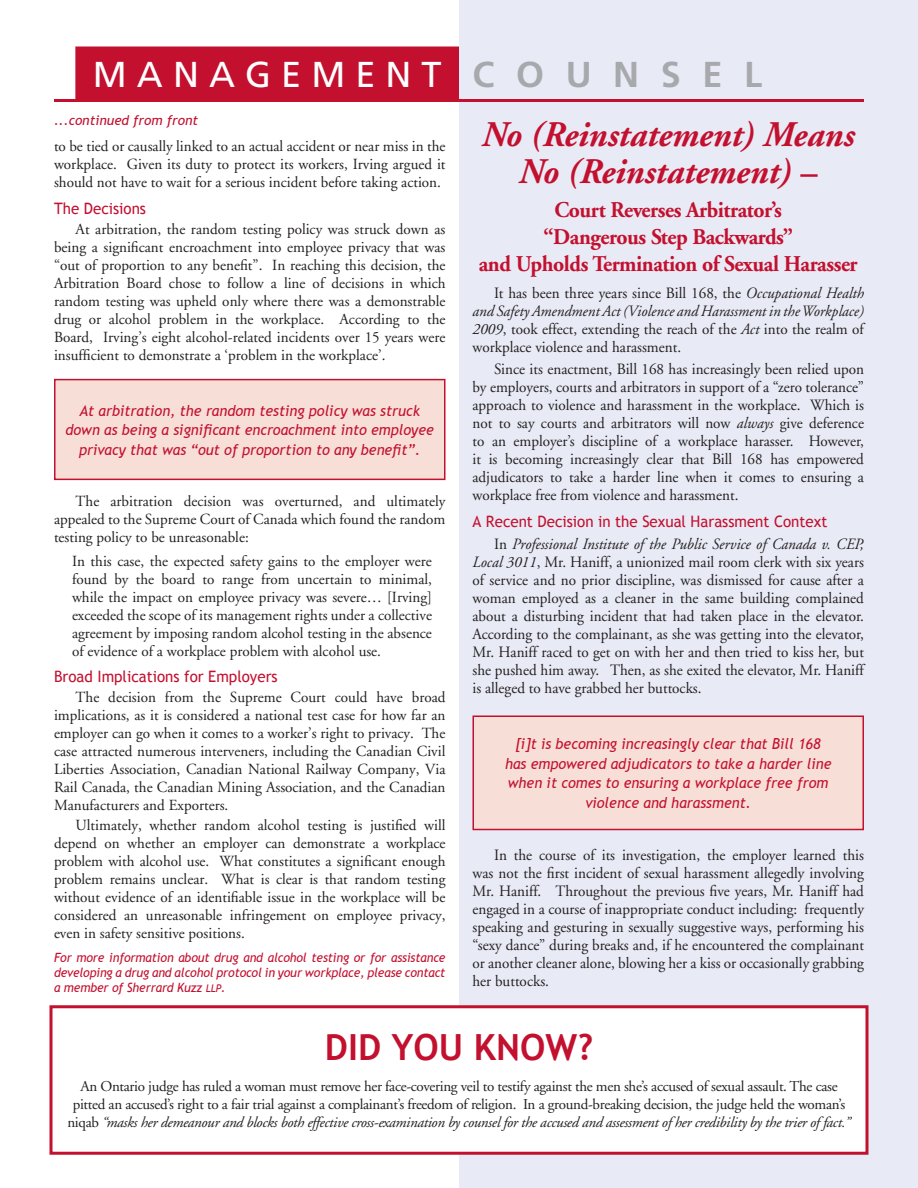
<style>
.page{position:relative;width:918px;height:1188px;background:#fff}
.page>*{position:absolute;margin:0;border:0;box-sizing:border-box;transform-origin:0 0}
.Main_Text{font:italic 700 36px/37.5px "Adobe Garamond";color:#c3102f;text-align:center;scale:.96 1}
.t1{font:36px "Frutiger";letter-spacing:.28em;color:#fff}
.t2{font:700 36px "Trebuchet MS";color:#c3102f}
.Main_Text-2{font:700 22.5px/27px "Adobe Garamond";letter-spacing:-.02em;color:#c3102f;text-align:center;scale:.96 1}
.Main_Text-3{font:15.75px/18px "Adobe Garamond";color:#231f20;text-align:justify;scale:.96 1}
.Red_Subheading_Text{font:15.75px "Trebuchet MS";color:#c3102f;scale:.96 1}
.Main_Text-4{font:15.45px/18px "Adobe Garamond";color:#231f20;text-align:justify}
.Main_Subheading_Text{font:15.45px/18px "Adobe Garamond";color:#231f20;text-align:justify}
.t3{font:15px/18px "Adobe Garamond";letter-spacing:-.02em;color:#231f20;text-align:center}
.Red_Subheading_Text-2{font:italic 15px/19.5px "Trebuchet MS";color:#c3102f;text-align:center;scale:.96 1}
.t4{font:italic 13.5px "Trebuchet MS";color:#c3102f}
.Main_Text-5{font:italic 12.75px/15px "Trebuchet MS";letter-spacing:-.01em;color:#c3102f;text-align:justify;scale:.96 1}
.s1{font-weight:700;color:#a8a9ad}
.s2{font-size:10.5px}
.s3{font-style:normal}
.s4{font-style:italic}
</style>
<div class="page">
<div style="left:459px;top:0;width:459px;height:1188px;background:#e8eaf5"></div>
<div style="left:75px;top:46px;width:384px;height:54px;background:#c3102f;border:3px solid #c3102f"></div>
<hr style="left:54px;top:99px;width:810px;height:3px;background:#c3102f">
<div style="left:51px;top:1007px;width:816px;height:146px;background:#fff"></div>
<div style="left:50px;top:1005px;width:818px;height:150px;border:3px solid #c3102f"></div>
<div style="left:55px;top:380px;width:390px;height:99px;background:#f7ded7"></div>
<div style="left:54px;top:379px;width:392px;height:101px;border:2px solid #c3102f"></div>
<div style="left:473px;top:716px;width:390px;height:114px;background:#f7ded7"></div>
<div style="left:472px;top:716px;width:392px;height:114px;border:2px solid #c3102f"></div>
<p class="t1" style="left:93px;top:53px;width:671px">MANAGEMENT <span class="s1">C O U N S E L</span></p>
<p class="t4" style="left:54px;top:112px;width:146px">...continued from front</p>
<p class="Main_Text-4" style="left:54px;top:137px;width:393px">to be tied or causally linked to an actual accident or near miss in the workplace. Given its duty to protect its workers, Irving argued it should not have to wait for a serious incident before taking action.</p>
<p class="Red_Subheading_Text" style="left:54px;top:199px;width:97px">The Decisions</p>
<p class="Main_Text-4" style="left:54px;top:220px;width:393px;text-indent:22px">At arbitration, the random testing policy was struck down as being a significant encroachment into employee privacy that was “out of proportion to any benefit”. In reaching this decision, the Arbitration Board chose to follow a line of decisions in which random testing was upheld only where there was a demonstrable drug or alcohol problem in the workplace. According to the Board, Irving’s eight alcohol-related incidents over 15 years were insufficient to demonstrate a ‘problem in the workplace’.</p>
<p class="Red_Subheading_Text-2" style="left:66px;top:401px;width:385px">At arbitration, the random testing policy was struck down as being a significant encroachment into employee privacy that was “out of proportion to any benefit”.</p>
<p class="Main_Text-4" style="left:54px;top:492px;width:393px;text-indent:22px">The arbitration decision was overturned, and ultimately appealed to the Supreme Court of Canada which found the random testing policy to be unreasonable:</p>
<p class="Main_Subheading_Text" style="left:72px;top:553px;width:362px">In this case, the expected safety gains to the employer were found by the board to range from uncertain to minimal, while the impact on employee privacy was severe… [Irving] exceeded the scope of its management rights under a collective agreement by imposing random alcohol testing in the absence of evidence of a workplace problem with alcohol use.</p>
<p class="Red_Subheading_Text" style="left:54px;top:667px;width:235px">Broad Implications for Employers</p>
<p class="Main_Text-4" style="left:54px;top:689px;width:393px;text-indent:22px">The decision from the Supreme Court could have broad implications, as it is considered a national test case for how far an employer can go when it comes to a worker’s right to privacy. The case attracted numerous interveners, including the Canadian Civil Liberties Association, Canadian National Railway Company, Via Rail Canada, the Canadian Mining Association, and the Canadian Manufacturers and Exporters.</p>
<p class="Main_Text-4" style="left:54px;top:817px;width:393px;text-indent:22px">Ultimately, whether random alcohol testing is justified will depend on whether an employer can demonstrate a workplace problem with alcohol use. What constitutes a significant enough problem remains unclear. What is clear is that random testing without evidence of an identifiable issue in the workplace will be considered an unreasonable infringement on employee privacy, even in safety sensitive positions.</p>
<p class="Main_Text-5" style="left:54px;top:950px;width:409px">For more information about drug and alcohol testing or for assistance developing a drug and alcohol protocol in your workplace, please contact a member of Sherrard Kuzz <span class="s2">LLP</span>.</p>
<p class="Main_Text" style="left:482px;top:117px;width:390px">No (Reinstatement) Means<br>No (Reinstatement) <span class="s3">–</span></p>
<p class="Main_Text-2" style="left:479px;top:197px;width:396px">Court Reverses Arbitrator’s<br>“Dangerous Step Backwards”<br>and Upholds Termination of Sexual Harasser</p>
<p class="Main_Text-3" style="left:473px;top:284px;width:409px;text-indent:22px">It has been three years since Bill 168, the <span class="s4">Occupational Health and Safety Amendment Act (Violence and Harassment in the Workplace)<br>2009</span>, took effect, extending the reach of the <span class="s4">Act</span> into the realm of workplace violence and harassment.</p>
<p class="Main_Text-3" style="left:473px;top:361px;width:409px;text-indent:22px">Since its enactment, Bill 168 has increasingly been relied upon by employers, courts and arbitrators in support of a “zero tolerance” approach to violence and harassment in the workplace. Which is not to say courts and arbitrators will now <span class="s4">always</span> give deference to an employer’s discipline of a workplace harasser. However, it is becoming increasingly clear that Bill 168 has empowered adjudicators to take a harder line when it comes to ensuring a workplace free from violence and harassment.</p>
<p class="Red_Subheading_Text" style="left:473px;top:512px;width:371px">A Recent Decision in the Sexual Harassment Context</p>
<p class="Main_Text-3" style="left:473px;top:536px;width:409px;text-indent:22px">In <span class="s4">Professional Institute of the Public Service of Canada v. CEP, Local 3011</span>, Mr. Haniff, a unionized mail room clerk with six years of service and no prior discipline, was dismissed for cause after a woman employed as a cleaner in the same building complained about a disturbing incident that had taken place in the elevator.<br>According to the complainant, as she was getting into the elevator, Mr. Haniff raced to get on with her and then tried to kiss her, but she pushed him away. Then, as she exited the elevator, Mr. Haniff is alleged to have grabbed her buttocks.</p>
<p class="Red_Subheading_Text-2" style="left:505px;top:734px;width:342px">[i]t is becoming increasingly clear that Bill 168 has empowered adjudicators to take a harder line when it comes to ensuring a workplace free from violence and harassment.</p>
<p class="Main_Text-3" style="left:473px;top:846px;width:409px;text-indent:22px">In the course of its investigation, the employer learned this was not the first incident of sexual harassment allegedly involving Mr. Haniff. Throughout the previous five years, Mr. Haniff had engaged in a course of inappropriate conduct including: frequently speaking and gesturing in sexually suggestive ways, performing his “sexy dance” during breaks and, if he encountered the complainant or another cleaner alone, blowing her a kiss or occasionally grabbing her buttocks.</p>
<p class="t2" style="left:325px;top:1024px;width:270px">DID YOU KNOW?</p>
<p class="t3" style="left:67px;top:1078px;width:785px">An Ontario judge has ruled a woman must remove her face-covering veil to testify against the men she’s accused of sexual assault. The case pitted an accused’s right to a fair trial against a complainant’s freedom of religion. In a ground-breaking decision, the judge held the woman’s niqab <span class="s4">“masks her demeanour and blocks both effective cross-examination by counsel for the accused and assessment of her credibility by the trier of fact.”</span></p>
</div>
